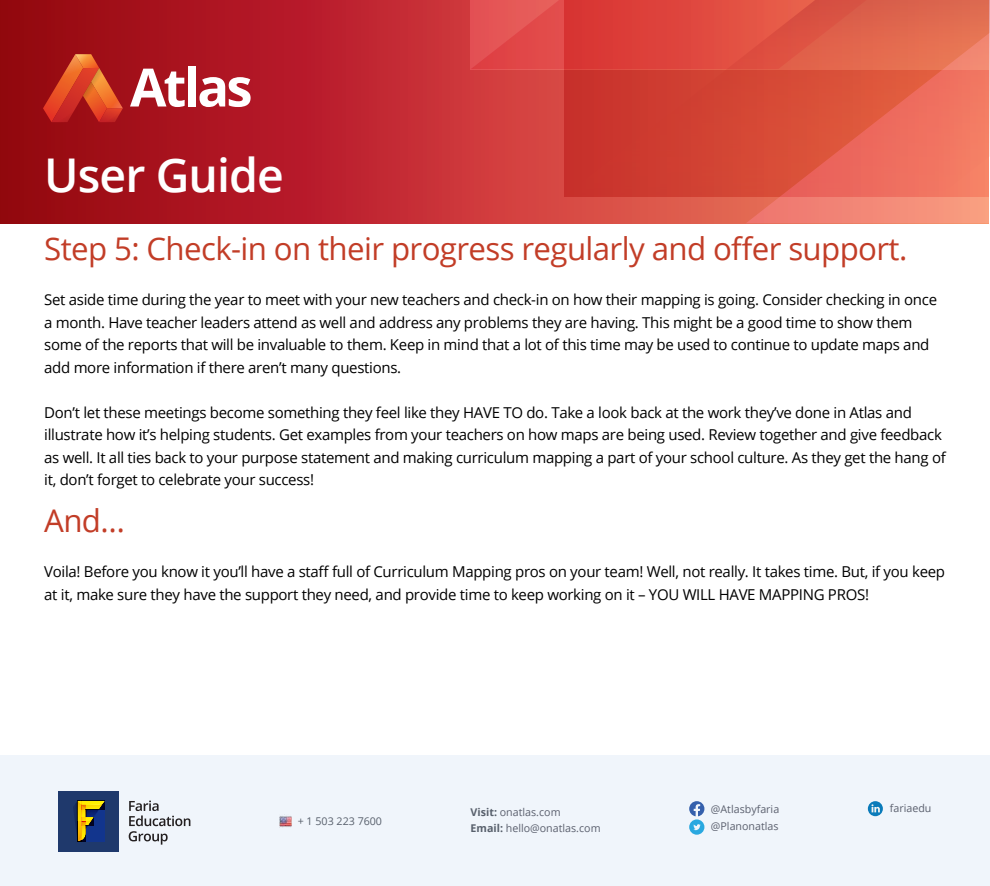
<style>
.page{position:relative;width:990px;height:886px;background:#fff}
.page>*{position:absolute;margin:0;border:0;box-sizing:border-box;transform-origin:0 0}
.t1{font:700 52.88px "Open Sans";letter-spacing:-.055em;color:#fff}
.t2{font:600 46.5px "Open Sans";letter-spacing:-.02em;color:#fff}
.t3{font:31.25px "Open Sans";letter-spacing:-.02em;color:#c23d27}
.t4{font:15px/22.5px "Open Sans";letter-spacing:-.02em;color:#000}
.t5{font:10.62px/15.5px "Open Sans";color:#5b606e}
.t6{font:10.62px "Open Sans";color:#58606c}
.s1{font-weight:700;color:#58606c}
</style>
<div class="page">
<svg style="left:0;top:0;width:746px;height:223px;background:#b62129"></svg>
<svg style="left:471px;top:0;width:93px;height:69px;background:#e24e4f"></svg>
<svg style="left:564px;top:0;width:182px;height:196px;background:#d33d33"></svg>
<svg style="left:746px;top:0;width:244px;height:223px;background:#e56752"></svg>
<svg style="left:43px;top:54px;width:80px;height:68px;background:#c53721"></svg>
<div style="left:0;top:755px;width:990px;height:131px;background:#f0f5fb"></div>
<div style="left:59px;top:791px;width:60px;height:60px;background:#1f396c"></div>
<svg style="left:73px;top:801px;width:32px;height:40px"></svg>
<svg style="left:129px;top:800px;width:61px;height:44px"></svg>
<svg style="left:279px;top:814px;width:13px;height:13px"></svg>
<svg style="left:689px;top:801px;width:15px;height:34px"></svg>
<svg style="left:868px;top:801px;width:15px;height:15px"></svg>
<svg style="left:871px;top:804px;width:9px;height:8px"></svg>
<h1 class="t1" style="left:130px;top:50px;width:124px">Atlas</h1>
<h2 class="t2" style="left:44px;top:143px;width:241px">User Guide</h2>
<h3 class="t3" style="left:44px;top:227px;width:865px">Step 5: Check-in on their progress regularly and offer support.</h3>
<p class="t4" style="left:44px;top:288px;width:894px">Set aside time during the year to meet with your new teachers and check-in on how their mapping is going. Consider checking in once a month. Have teacher leaders attend as well and address any problems they are having. This might be a good time to show them some of the reports that will be invaluable to them. Keep in mind that a lot of this time may be used to continue to update maps and add more information if there aren’t many questions.</p>
<p class="t4" style="left:44px;top:401px;width:903px">Don’t let these meetings become something they feel like they HAVE TO do. Take a look back at the work they’ve done in Atlas and illustrate how it’s helping students. Get examples from your teachers on how maps are being used. Review together and give feedback as well. It all ties back to your purpose statement and making curriculum mapping a part of your school culture. As they get the hang of it, don’t forget to celebrate your success!</p>
<h3 class="t3" style="left:44px;top:500px;width:82px">And…</h3>
<p class="t4" style="left:44px;top:560px;width:902px">Voila! Before you know it you’ll have a staff full of Curriculum Mapping pros on your team! Well, not really. It takes time. But, if you keep at it, make sure they have the support they need, and provide time to keep working on it – YOU WILL HAVE MAPPING PROS!</p>
<p class="t6" style="left:298px;top:814px;width:86px">+ 1 503 223 7600</p>
<p class="t5" style="left:471px;top:804px;width:131px"><span class="s1">Visit:</span> onatlas.com<br><span class="s1">Email:</span> hello@onatlas.com</p>
<p class="t5" style="left:711px;top:800px;width:70px;line-height:17.4px">@Atlasbyfaria @Planonatlas</p>
<p class="t5" style="left:890px;top:800px;width:43px">fariaedu</p>
</div>
